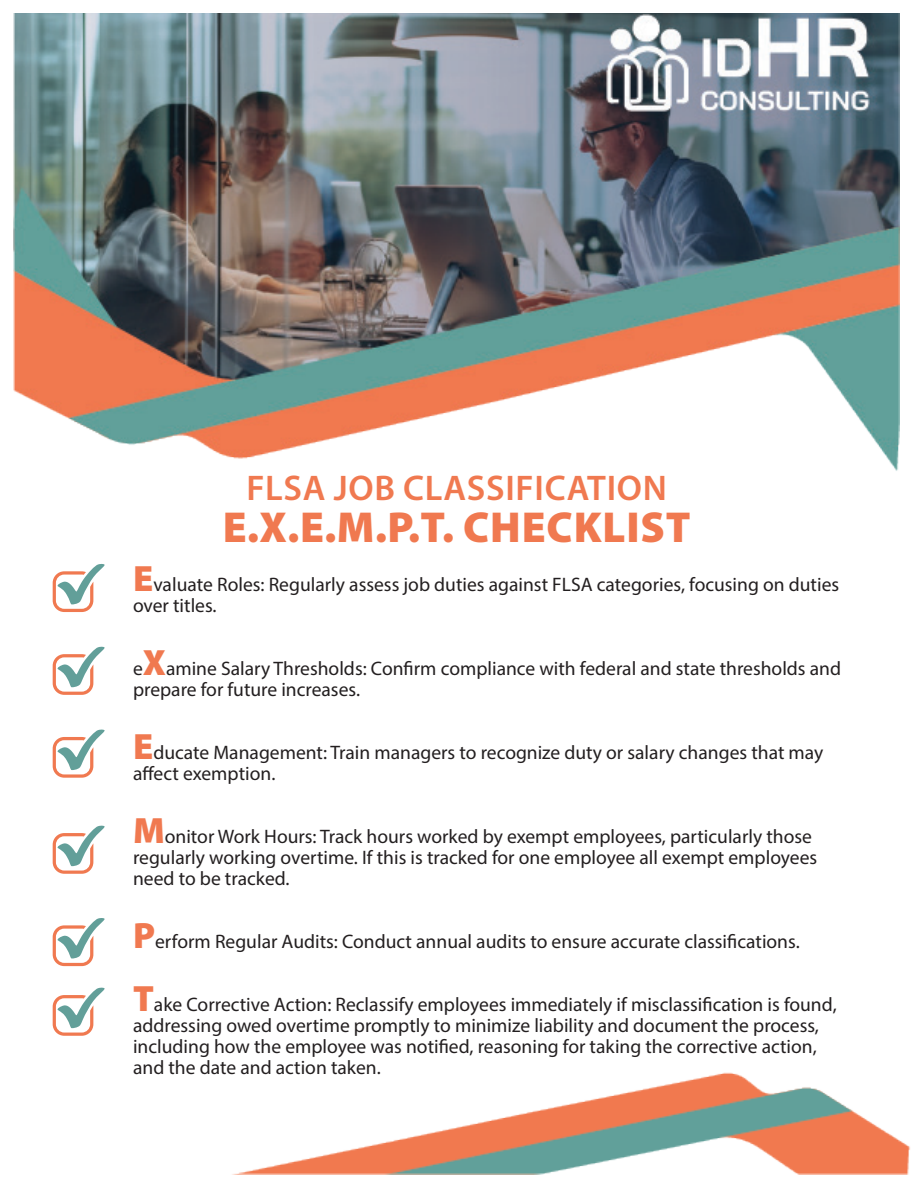
<style>
.page{position:relative;width:918px;height:1188px;background:#fff}
.page>*{position:absolute;margin:0;border:0;box-sizing:border-box;transform-origin:0 0}
.t1{font:900 43.5px "Myriad Pro";letter-spacing:.02em;color:#f07950}
.t2{font:600 35.85px "Myriad Pro";letter-spacing:.02em;color:#f07950}
.t3{font:19.5px/21px "Myriad Pro";color:#231f20}
.s1{font-weight:900;font-size:36.75px;color:#f07950}
</style>
<div class="page">
<svg style="left:53px;top:564px;width:52px;height:48px"></svg>
<svg style="left:53px;top:646px;width:52px;height:49px"></svg>
<svg style="left:53px;top:729px;width:52px;height:49px"></svg>
<svg style="left:53px;top:825px;width:52px;height:49px"></svg>
<svg style="left:53px;top:918px;width:52px;height:48px"></svg>
<svg style="left:53px;top:987px;width:52px;height:49px"></svg>
<img style="left:14px;top:14px;width:886px;height:457px">
<img style="left:235px;top:1072px;width:675px;height:102px">
<h2 class="t2" style="left:246px;top:465px;width:422px">FLSA JOB CLASSIFICATION</h2>
<h1 class="t1" style="left:223px;top:498px;width:470px">E.X.E.M.P.T. CHECKLIST</h1>
<p class="t3" style="left:133px;top:574px;width:708px"><span class="s1">E</span>valuate Roles: Regularly assess job duties against FLSA categories, focusing on duties over titles.</p>
<p class="t3" style="left:133px;top:658px;width:710px">e<span class="s1">X</span>amine Salary Thresholds: Confirm compliance with federal and state thresholds and prepare for future increases.</p>
<p class="t3" style="left:133px;top:742px;width:692px"><span class="s1">E</span>ducate Management: Train managers to recognize duty or salary changes that may affect exemption.</p>
<p class="t3" style="left:133px;top:826px;width:686px"><span class="s1">M</span>onitor Work Hours: Track hours worked by exempt employees, particularly those regularly working overtime. If this is tracked for one employee all exempt employees need to be tracked.</p>
<p class="t3" style="left:133px;top:931px;width:668px"><span class="s1">P</span>erform Regular Audits: Conduct annual audits to ensure accurate classifications.</p>
<p class="t3" style="left:133px;top:994px;width:705px"><span class="s1">T</span>ake Corrective Action: Reclassify employees immediately if misclassification is found, addressing owed overtime promptly to minimize liability and document the process, including how the employee was notified, reasoning for taking the corrective action, and the date and action taken.</p>
</div>
